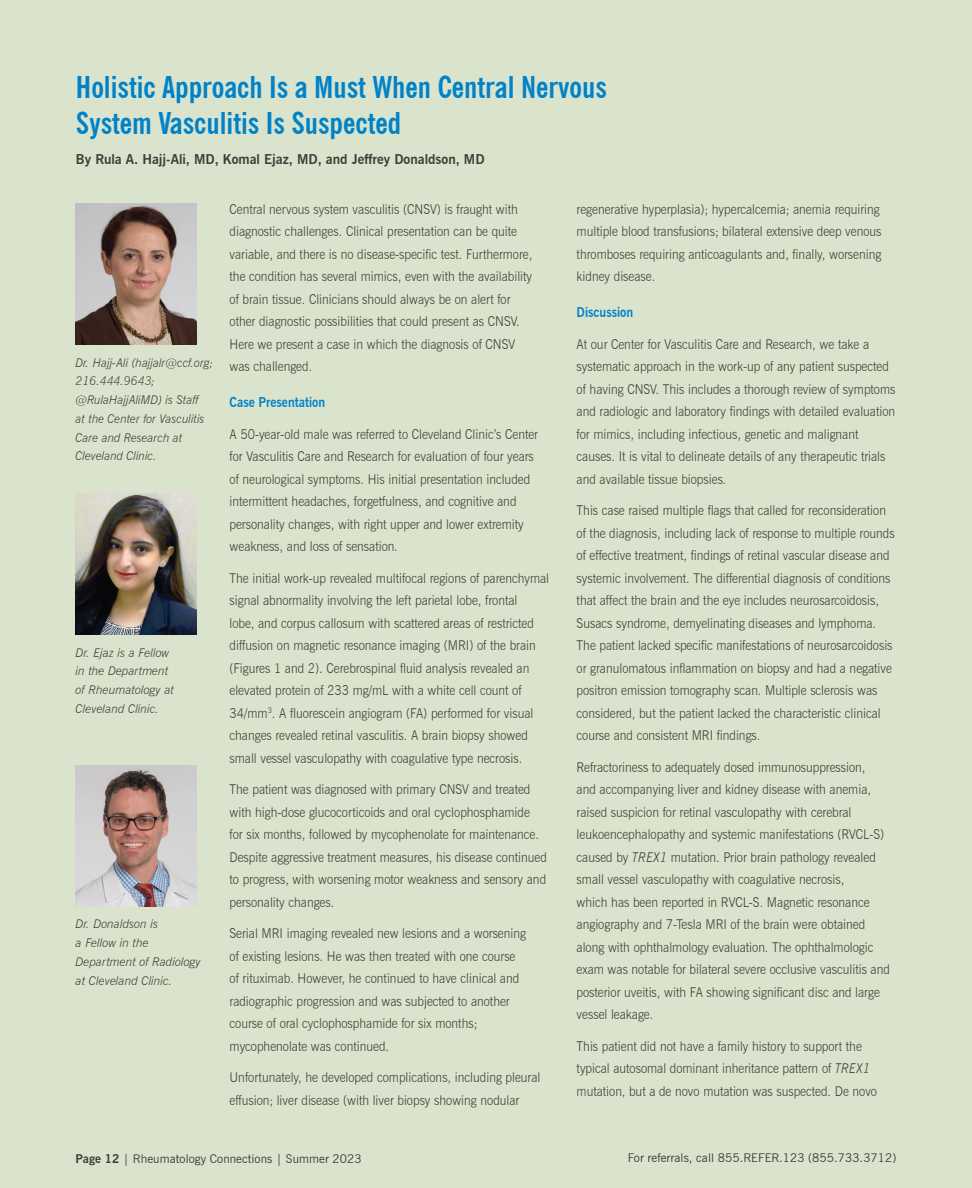
<style>
.page{position:relative;width:972px;height:1188px;background:#dae4cd}
.page>*{position:absolute;margin:0;border:0;box-sizing:border-box;transform-origin:0 0}
.t1{font:700 condensed 30px/36px "News Gothic BT";color:#0082c8}
.t2{font:300 13.5px/22.5px "News Gothic BT";color:#3f3d36;scale:.91 1}
.t3{font:700 13.5px "News Gothic BT";color:#3f3d36}
.t4{font:700 13.5px "News Gothic BT";color:#0082c8;scale:.91 1}
.t5{font:italic 300 12px/18.8px "News Gothic BT";color:#3f3d36}
.t6{font:12px "News Gothic BT";letter-spacing:.005em;color:#3f3d36}
.s1{font-style:italic}
.s2{font-weight:700}
</style>
<div class="page">
<img style="left:76px;top:204px;width:121px;height:141px">
<img style="left:76px;top:494px;width:121px;height:141px">
<img style="left:76px;top:765px;width:121px;height:142px">
<h1 class="t1" style="left:76px;top:69px;width:533px">Holistic Approach Is a Must When Central Nervous<br>System Vasculitis Is Suspected</h1>
<p class="t3" style="left:76px;top:151px;width:410px">By Rula A. Hajj-Ali, MD, Komal Ejaz, MD, and Jeffrey Donaldson, MD</p>
<p class="t2" style="left:230px;top:198px;width:334px">Central nervous system vasculitis (CNSV) is fraught with diagnostic challenges. Clinical presentation can be quite variable, and there is no disease-specific test. Furthermore, the condition has several mimics, even with the availability of brain tissue. Clinicians should always be on alert for other diagnostic possibilities that could present as CNSV.<br>Here we present a case in which the diagnosis of CNSV was challenged.</p>
<p class="t4" style="left:230px;top:394px;width:107px">Case Presentation</p>
<p class="t2" style="left:230px;top:423px;width:341px">A 50-year-old male was referred to Cleveland Clinic’s Center for Vasculitis Care and Research for evaluation of four years of neurological symptoms. His initial presentation included intermittent headaches, forgetfulness, and cognitive and personality changes, with right upper and lower extremity weakness, and loss of sensation.</p>
<p class="t2" style="left:230px;top:567px;width:353px">The initial work-up revealed multifocal regions of parenchymal signal abnormality involving the left parietal lobe, frontal<br>lobe, and corpus callosum with scattered areas of restricted diffusion on magnetic resonance imaging (MRI) of the brain (Figures 1 and 2). Cerebrospinal fluid analysis revealed an elevated protein of 233 mg/mL with a white cell count of 34/mm<sup>3</sup>. A fluorescein angiogram (FA) performed for visual changes revealed retinal vasculitis. A brain biopsy showed small vessel vasculopathy with coagulative type necrosis.</p>
<p class="t2" style="left:230px;top:778px;width:350px">The patient was diagnosed with primary CNSV and treated with high-dose glucocorticoids and oral cyclophosphamide<br>for six months, followed by mycophenolate for maintenance.<br>Despite aggressive treatment measures, his disease continued to progress, with worsening motor weakness and sensory and personality changes.</p>
<p class="t2" style="left:230px;top:922px;width:327px">Serial MRI imaging revealed new lesions and a worsening of existing lesions. He was then treated with one course of rituximab. However, he continued to have clinical and radiographic progression and was subjected to another course of oral cyclophosphamide for six months; mycophenolate was continued.</p>
<p class="t2" style="left:230px;top:1066px;width:343px">Unfortunately, he developed complications, including pleural effusion; liver disease (with liver biopsy showing nodular</p>
<p class="t2" style="left:577px;top:198px;width:337px">regenerative hyperplasia); hypercalcemia; anemia requiring multiple blood transfusions; bilateral extensive deep venous thromboses requiring anticoagulants and, finally, worsening kidney disease.</p>
<p class="t4" style="left:577px;top:304px;width:64px">Discussion</p>
<p class="t2" style="left:577px;top:333px;width:352px">At our Center for Vasculitis Care and Research, we take a systematic approach in the work-up of any patient suspected of having CNSV. This includes a thorough review of symptoms and radiologic and laboratory findings with detailed evaluation for mimics, including infectious, genetic and malignant causes. It is vital to delineate details of any therapeutic trials and available tissue biopsies.</p>
<p class="t2" style="left:577px;top:499px;width:351px">This case raised multiple flags that called for reconsideration of the diagnosis, including lack of response to multiple rounds of effective treatment, findings of retinal vascular disease and systemic involvement. The differential diagnosis of conditions that affect the brain and the eye includes neurosarcoidosis, Susacs syndrome, demyelinating diseases and lymphoma.<br>The patient lacked specific manifestations of neurosarcoidosis or granulomatous inflammation on biopsy and had a negative positron emission tomography scan. Multiple sclerosis was considered, but the patient lacked the characteristic clinical course and consistent MRI findings.</p>
<p class="t2" style="left:577px;top:756px;width:346px">Refractoriness to adequately dosed immunosuppression,<br>and accompanying liver and kidney disease with anemia, raised suspicion for retinal vasculopathy with cerebral leukoencephalopathy and systemic manifestations (RVCL-S) caused by <span class="s1">TREX1</span> mutation. Prior brain pathology revealed small vessel vasculopathy with coagulative necrosis,<br>which has been reported in RVCL-S. Magnetic resonance angiography and 7-Tesla MRI of the brain were obtained along with ophthalmology evaluation. The ophthalmologic exam was notable for bilateral severe occlusive vasculitis and posterior uveitis, with FA showing significant disc and large vessel leakage.</p>
<p class="t2" style="left:577px;top:1035px;width:332px">This patient did not have a family history to support the typical autosomal dominant inheritance pattern of <span class="s1">TREX1 </span>mutation, but a de novo mutation was suspected. De novo</p>
<p class="t5" style="left:76px;top:353px;width:139px">Dr. Hajj-Ali (hajjalr@ccf.org;<br>216.444.9643; @RulaHajjAliMD) is Staff<br>at the Center for Vasculitis<br>Care and Research at<br>Cleveland Clinic.</p>
<p class="t5" style="left:76px;top:643px;width:100px">Dr. Ejaz is a Fellow in the Department of Rheumatology at<br>Cleveland Clinic.</p>
<p class="t5" style="left:76px;top:915px;width:127px">Dr. Donaldson is<br>a Fellow in the<br>Department of Radiology at Cleveland Clinic.</p>
<p class="t6" style="left:76px;top:1152px;width:288px"><span class="s2">Page 12</span> | Rheumatology Connections | Summer 2023</p>
<p class="t6" style="left:628px;top:1150px;width:270px">For referrals, call 855.REFER.123 (855.733.3712)</p>
</div>
